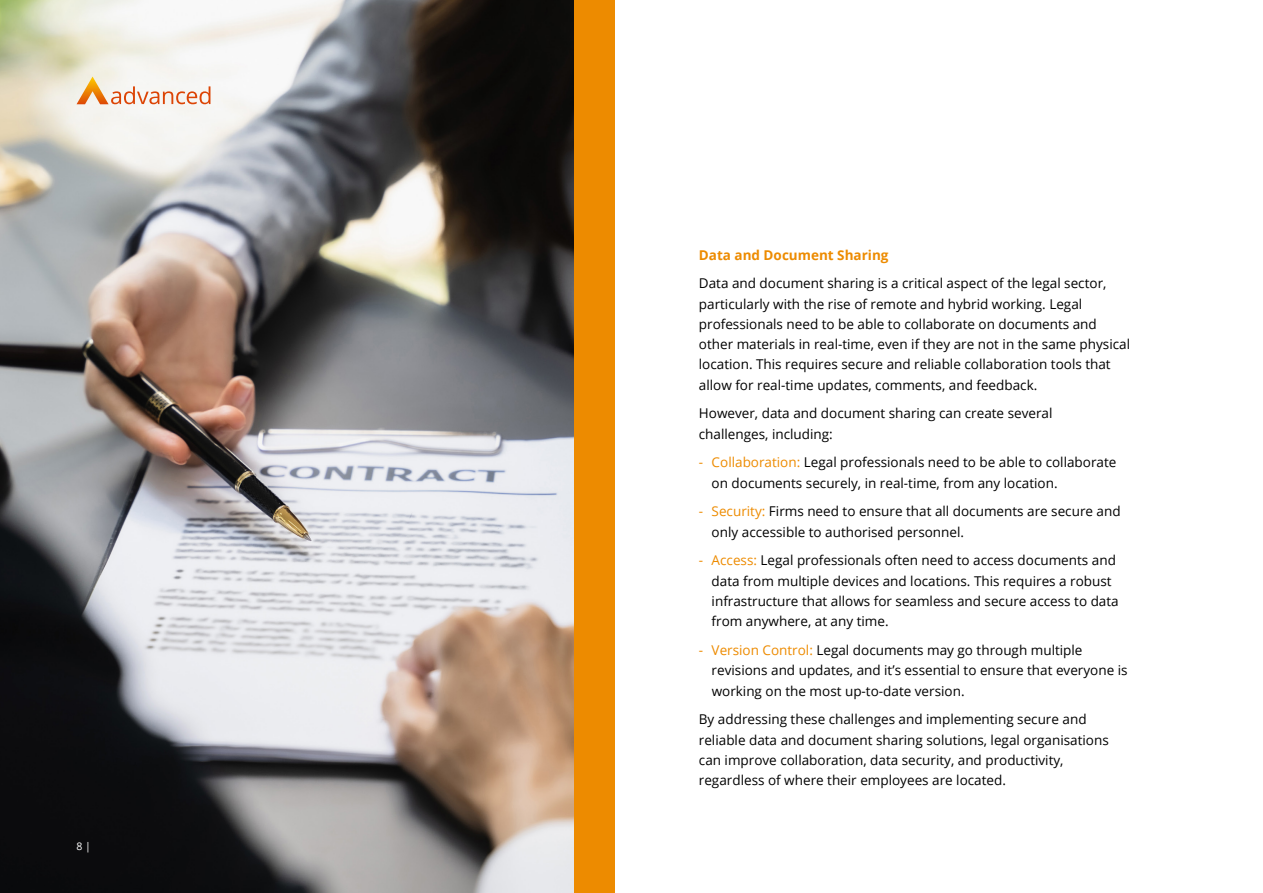
<style>
.page{position:relative;width:1263px;height:893px;background:#fff}
.page>*{position:absolute;margin:0;border:0;box-sizing:border-box;transform-origin:0 0}
.t1{font:13.5px/20.2px "Open Sans";color:#000}
.t2{font:700 13.5px "Open Sans";color:#ed8b00}
.t3{font:10.5px "Open Sans";color:#fff}
.s1{color:#ed8b00}
</style>
<div class="page">
<img style="left:0;top:0;width:574px;height:893px">
<svg style="left:77px;top:77px;width:133px;height:27px"></svg>
<div style="left:574px;top:0;width:40px;height:893px;background:#ed8b00"></div>
<p class="t3" style="left:77px;top:839px;width:16px">8 |</p>
<p class="t2" style="left:699px;top:245px;width:191px">Data and Document Sharing</p>
<p class="t1" style="left:699px;top:273px;width:433px">Data and document sharing is a critical aspect of the legal sector, particularly with the rise of remote and hybrid working. Legal professionals need to be able to collaborate on documents and other materials in real-time, even if they are not in the same physical location. This requires secure and reliable collaboration tools that allow for real-time updates, comments, and feedback.</p>
<p class="t1" style="left:699px;top:403px;width:355px">However, data and document sharing can create several challenges, including:</p>
<p class="t1" style="left:712px;top:452px;width:406px;text-indent:-13px"><span class="s1">- Collaboration:</span> Legal professionals need to be able to collaborate on documents securely, in real-time, from any location.</p>
<p class="t1" style="left:712px;top:501px;width:410px;text-indent:-13px"><span class="s1">- Security:</span> Firms need to ensure that all documents are secure and only accessible to authorised personnel.</p>
<p class="t1" style="left:712px;top:550px;width:409px;text-indent:-13px"><span class="s1">- Access:</span> Legal professionals often need to access documents and data from multiple devices and locations. This requires a robust infrastructure that allows for seamless and secure access to data from anywhere, at any time.</p>
<p class="t1" style="left:712px;top:640px;width:417px;text-indent:-13px"><span class="s1">- Version Control:</span> Legal documents may go through multiple revisions and updates, and it’s essential to ensure that everyone is working on the most up-to-date version.</p>
<p class="t1" style="left:699px;top:709px;width:411px">By addressing these challenges and implementing secure and reliable data and document sharing solutions, legal organisations can improve collaboration, data security, and productivity, regardless of where their employees are located.</p>
</div>
